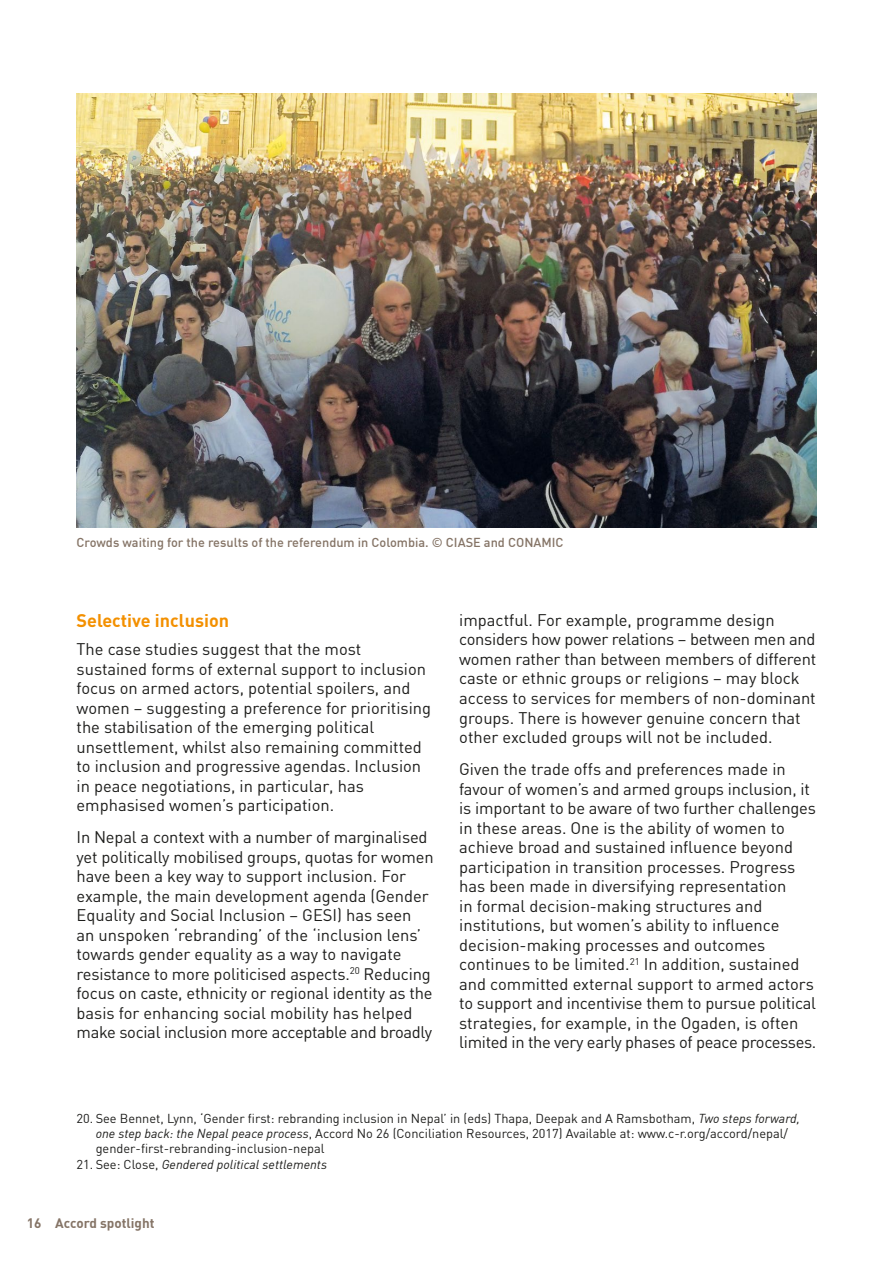
<style>
.page{position:relative;width:893px;height:1263px;background:#fff}
.page>*{position:absolute;margin:0;border:0;box-sizing:border-box;transform-origin:0 0}
.t1{font:700 18px "DIN";color:#f39000}
.t2{font:16.5px/19.5px "DIN";color:#1d1d1b}
.t3{font:700 13.5px "DIN";color:#857466}
.t4{font:12.75px/15.3px "DIN";color:#1d1d1b}
.t5{font:500 12.75px "DIN";color:#857466}
.t6{font:italic 12.75px "DIN";color:#1d1d1b}
.s1{font-style:italic}
.s2{font-style:normal}
</style>
<div class="page">
<img style="left:77px;top:94px;width:739px;height:433px">
<p class="t5" style="left:77px;top:534px;width:489px">Crowds waiting for the results of the referendum in Colombia. © CIASE and CONAMIC</p>
<p class="t1" style="left:77px;top:609px;width:154px">Selective inclusion</p>
<p class="t2" style="left:77px;top:639px;width:356px">The case studies suggest that the most sustained forms of external support to inclusion focus on armed actors, potential spoilers, and women – suggesting a preference for prioritising the stabilisation of the emerging political unsettlement, whilst also remaining committed to inclusion and progressive agendas. Inclusion in peace negotiations, in particular, has emphasised women’s participation.</p>
<p class="t2" style="left:77px;top:827px;width:359px">In Nepal a context with a number of marginalised yet politically mobilised groups, quotas for women have been a key way to support inclusion. For example, the main development agenda (Gender Equality and Social Inclusion – GESI) has seen<br>an unspoken ‘rebranding’ of the ‘inclusion lens’ towards gender equality as a way to navigate resistance to more politicised aspects.<sup>20</sup> Reducing focus on caste, ethnicity or regional identity as the basis for enhancing social mobility has helped make social inclusion more acceptable and broadly</p>
<p class="t2" style="left:459px;top:610px;width:359px">impactful. For example, programme design considers how power relations – between men and women rather than between members of different caste or ethnic groups or religions – may block access to services for members of non-dominant groups. There is however genuine concern that other excluded groups will not be included.</p>
<p class="t2" style="left:459px;top:759px;width:359px">Given the trade offs and preferences made in favour of women’s and armed groups inclusion, it is important to be aware of two further challenges in these areas. One is the ability of women to achieve broad and sustained influence beyond participation in transition processes. Progress has been made in diversifying representation<br>in formal decision-making structures and institutions, but women’s ability to influence decision-making processes and outcomes continues to be limited.<sup>21</sup> In addition, sustained and committed external support to armed actors to support and incentivise them to pursue political strategies, for example, in the Ogaden, is often limited in the very early phases of peace processes.</p>
<p class="t4" style="left:96px;top:1110px;width:706px;text-indent:-19px">20. See Bennet, Lynn, ‘Gender first: rebranding inclusion in Nepal’ in (eds) Thapa, Deepak and A Ramsbotham, <span class="s1">Two steps forward, one step back: the Nepal peace process</span>, Accord No 26 (Conciliation Resources, 2017) Available at: www.c-r.org/accord/nepal/ gender-first-rebranding-inclusion-nepal</p>
<p class="t6" style="left:77px;top:1156px;width:252px"><span class="s2">21. See: Close,</span> Gendered political settlements</p>
<p class="t3" style="left:27px;top:1214px;width:129px">16 Accord spotlight</p>
</div>
